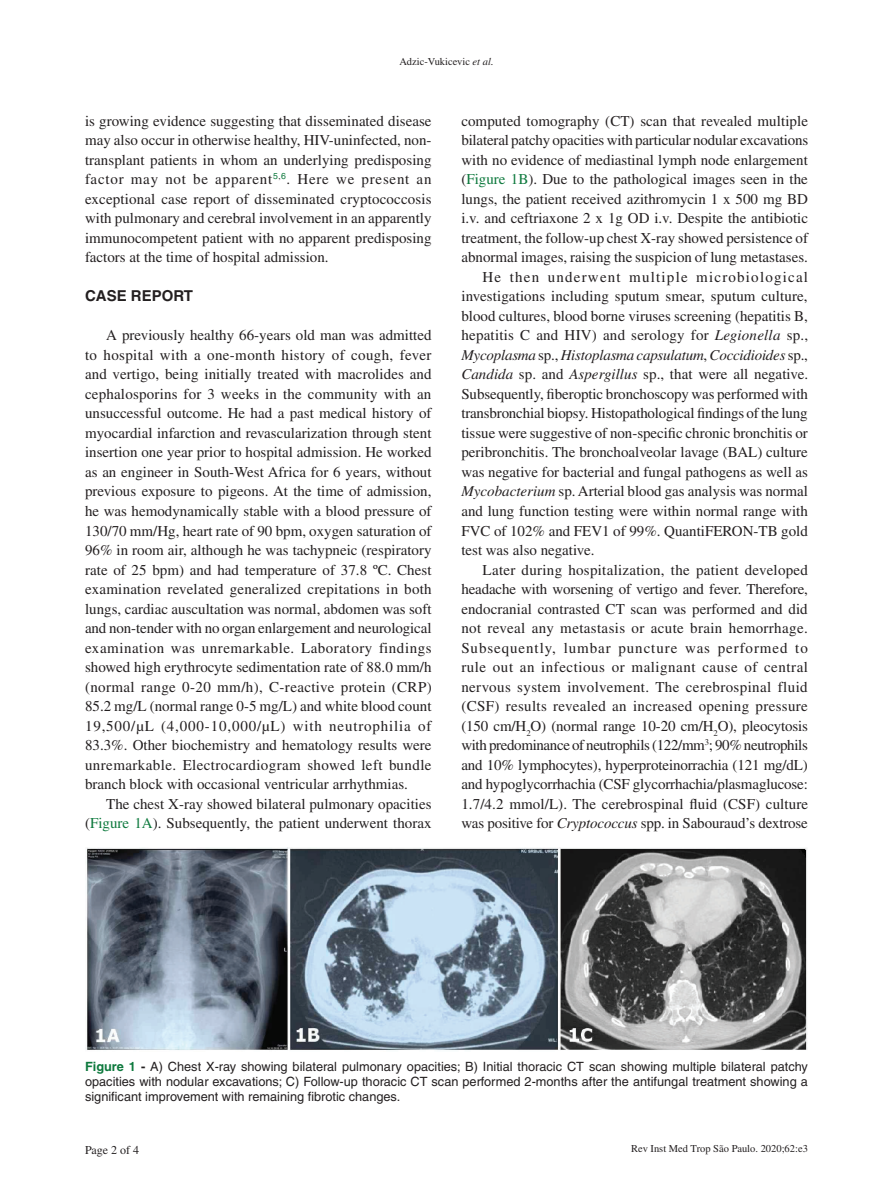
<style>
.page{position:relative;width:893px;height:1191px;background:#fff}
.page>*{position:absolute;margin:0;border:0;box-sizing:border-box;transform-origin:0 0}
.t1{font:15px/19.5px "Times";color:#231f20;text-align:justify}
.t2{font:15px "Times";letter-spacing:.025em;color:#231f20}
.t3{font:italic 15px "Times";letter-spacing:-.015em;color:#231f20}
.t4{font:15px "Times";letter-spacing:-.025em;color:#231f20}
.t5{font:15px "Times";letter-spacing:.02em;color:#231f20}
.t6{font:15px "Times";letter-spacing:.035em;color:#231f20}
.t7{font:15px "Times";letter-spacing:.06em;color:#231f20}
.t8{font:15px "Times";letter-spacing:.08em;color:#231f20}
.t9{font:700 15px "Helvetica";color:#231f20}
.t10{font:12.75px/15px "Helvetica";color:#231f20;text-align:justify}
.t11{font:12px "Times";color:#231f20}
.t12{font:10.5px "Times";color:#231f20}
.s1{font-style:italic}
.s2{color:#0d793d}
.s3{font-style:normal}
.s4{font-weight:700;color:#0d793d}
.s5{font-weight:700}
</style>
<div class="page">
<img style="left:86px;top:847px;width:721px;height:203px">
<p class="t12" style="left:399px;top:56px;width:96px">Adzic-Vukicevic <span class="s1">et al.</span></p>
<p class="t1" style="left:85px;top:111px;width:348px">is growing evidence suggesting that disseminated disease may also occur in otherwise healthy, HIV-uninfected, non&shy;transplant patients in whom an underlying predisposing factor may not be apparent<sup>5</sup><sup>,</sup><sup>6</sup>. Here we present an exceptional case report of disseminated cryptococcosis with pulmonary and cerebral involvement in an apparently immunocompetent patient with no apparent predisposing factors at the time of hospital admission.</p>
<p class="t9" style="left:85px;top:287px;width:110px">CASE REPORT</p>
<p class="t1" style="left:85px;top:325px;width:348px;text-indent:21px">A previously healthy 66-years old man was admitted to hospital with a one-month history of cough, fever and vertigo, being initially treated with macrolides and cephalosporins for 3 weeks in the community with an unsuccessful outcome. He had a past medical history of myocardial infarction and revascularization through stent insertion one year prior to hospital admission. He worked as an engineer in South-West Africa for 6 years, without previous exposure to pigeons. At the time of admission, he was hemodynamically stable with a blood pressure of 130/70 mm/Hg, heart rate of 90 bpm, oxygen saturation of 96% in room air, although he was tachypneic (respiratory rate of 25 bpm) and had temperature of 37.8 ºC. Chest examination revelated generalized crepitations in both lungs, cardiac auscultation was normal, abdomen was soft and non-tender with no organ enlargement and neurological examination was unremarkable. Laboratory findings showed high erythrocyte sedimentation rate of 88.0 mm/h (normal range 0-20 mm/h), C-reactive protein (CRP)<br>85.2 mg/L (normal range 0-5 mg/L) and white blood count 19,500/µL (4,000-10,000/µL) with neutrophilia of 83.3%. Other biochemistry and hematology results were unremarkable. Electrocardiogram showed left bundle branch block with occasional ventricular arrhythmias.</p>
<p class="t1" style="left:85px;top:793px;width:348px;text-align:right">The chest X-ray showed bilateral pulmonary opacities (<span class="s2">Figure 1A</span>). Subsequently, the patient underwent thorax</p>
<p class="t1" style="left:461px;top:111px;width:348px">computed tomography (CT) scan that revealed multiple</p>
<p class="t1" style="left:461px;top:130px;width:348px">bilateral patchy opacities with particular nodular excavations</p>
<p class="t1" style="left:461px;top:150px;width:348px">with no evidence of mediastinal lymph node enlargement</p>
<p class="t1" style="left:461px;top:169px;width:348px">(<span class="s2">Figure 1B</span>). Due to the pathological images seen in the</p>
<p class="t1" style="left:461px;top:189px;width:348px">lungs, the patient received azithromycin 1 x 500 mg BD</p>
<p class="t1" style="left:461px;top:208px;width:348px">i.v. and ceftriaxone 2 x 1g OD i.v. Despite the antibiotic</p>
<p class="t1" style="left:461px;top:228px;width:348px">treatment, the follow-up chest X-ray showed persistence of</p>
<p class="t1" style="left:461px;top:247px;width:348px">abnormal images, raising the suspicion of lung metastases.</p>
<p class="t8" style="left:483px;top:268px;width:327px">He then underwent multiple microbiological</p>
<p class="t1" style="left:461px;top:286px;width:348px">investigations including sputum smear, sputum culture,</p>
<p class="t1" style="left:461px;top:306px;width:348px">blood cultures, blood borne viruses screening (hepatitis B,</p>
<p class="t1" style="left:461px;top:325px;width:348px">hepatitis C and HIV) and serology for <span class="s1">Legionella</span> sp.,</p>
<p class="t3" style="left:461px;top:347px;width:348px">Mycoplasma <span class="s3">sp.,</span> Histoplasma capsulatum<span class="s3">,</span> Coccidioides <span class="s3">sp.,</span></p>
<p class="t1" style="left:461px;top:364px;width:348px"><span class="s1">Candida</span> sp. and <span class="s1">Aspergillus</span> sp., that were all negative.</p>
<p class="t1" style="left:461px;top:384px;width:348px">Subsequently, fiberoptic bronchoscopy was performed with</p>
<p class="t1" style="left:461px;top:403px;width:348px">transbronchial biopsy. Histopathological findings of the lung</p>
<p class="t1" style="left:461px;top:423px;width:348px">tissue were suggestive of non-specific chronic bronchitis or</p>
<p class="t1" style="left:461px;top:442px;width:348px">peribronchitis. The bronchoalveolar lavage (BAL) culture</p>
<p class="t1" style="left:461px;top:462px;width:348px">was negative for bacterial and fungal pathogens as well as</p>
<p class="t1" style="left:461px;top:481px;width:348px"><span class="s1">Mycobacterium</span> sp. Arterial blood gas analysis was normal</p>
<p class="t1" style="left:461px;top:501px;width:348px">and lung function testing were within normal range with</p>
<p class="t1" style="left:461px;top:520px;width:348px">FVC of 102% and FEV1 of 99%. QuantiFERON-TB gold</p>
<p class="t1" style="left:461px;top:540px;width:135px">test was also negative.</p>
<p class="t5" style="left:483px;top:561px;width:327px">Later during hospitalization, the patient developed</p>
<p class="t1" style="left:461px;top:579px;width:348px">headache with worsening of vertigo and fever. Therefore,</p>
<p class="t1" style="left:461px;top:598px;width:348px">endocranial contrasted CT scan was performed and did</p>
<p class="t2" style="left:461px;top:619px;width:348px">not reveal any metastasis or acute brain hemorrhage.</p>
<p class="t7" style="left:461px;top:639px;width:348px">Subsequently, lumbar puncture was performed to</p>
<p class="t6" style="left:461px;top:658px;width:348px">rule out an infectious or malignant cause of central</p>
<p class="t2" style="left:461px;top:678px;width:348px">nervous system involvement. The cerebrospinal fluid</p>
<p class="t2" style="left:461px;top:697px;width:348px">(CSF) results revealed an increased opening pressure</p>
<p class="t1" style="left:461px;top:715px;width:348px">(150 cm/H<sub>2</sub>O) (normal range 10-20 cm/H<sub>2</sub>O), pleocytosis</p>
<p class="t4" style="left:461px;top:736px;width:348px">with predominance of neutrophils (122/mm<sup>3</sup>; 90% neutrophils</p>
<p class="t1" style="left:461px;top:754px;width:348px">and 10% lymphocytes), hyperproteinorrachia (121 mg/dL)</p>
<p class="t1" style="left:461px;top:774px;width:348px">and hypoglycorrhachia (CSF glycorrhachia/plasmaglucose:</p>
<p class="t1" style="left:461px;top:793px;width:348px">1.7/4.2 mmol/L). The cerebrospinal fluid (CSF) culture</p>
<p class="t1" style="left:461px;top:813px;width:348px">was positive for <span class="s1">Cryptococcus</span> spp. in Sabouraud’s dextrose</p>
<p class="t10" style="left:85px;top:1059px;width:724px"><span class="s4">Figure 1</span> <span class="s5">-</span> A) Chest X-ray showing bilateral pulmonary opacities; B) Initial thoracic CT scan showing multiple bilateral patchy opacities with nodular excavations; C) Follow-up thoracic CT scan performed 2-months after the antifungal treatment showing a significant improvement with remaining fibrotic changes.</p>
<p class="t11" style="left:85px;top:1142px;width:56px">Page 2 of 4</p>
<p class="t12" style="left:631px;top:1143px;width:178px">Rev Inst Med Trop São Paulo. 2020;62:e3</p>
</div>
